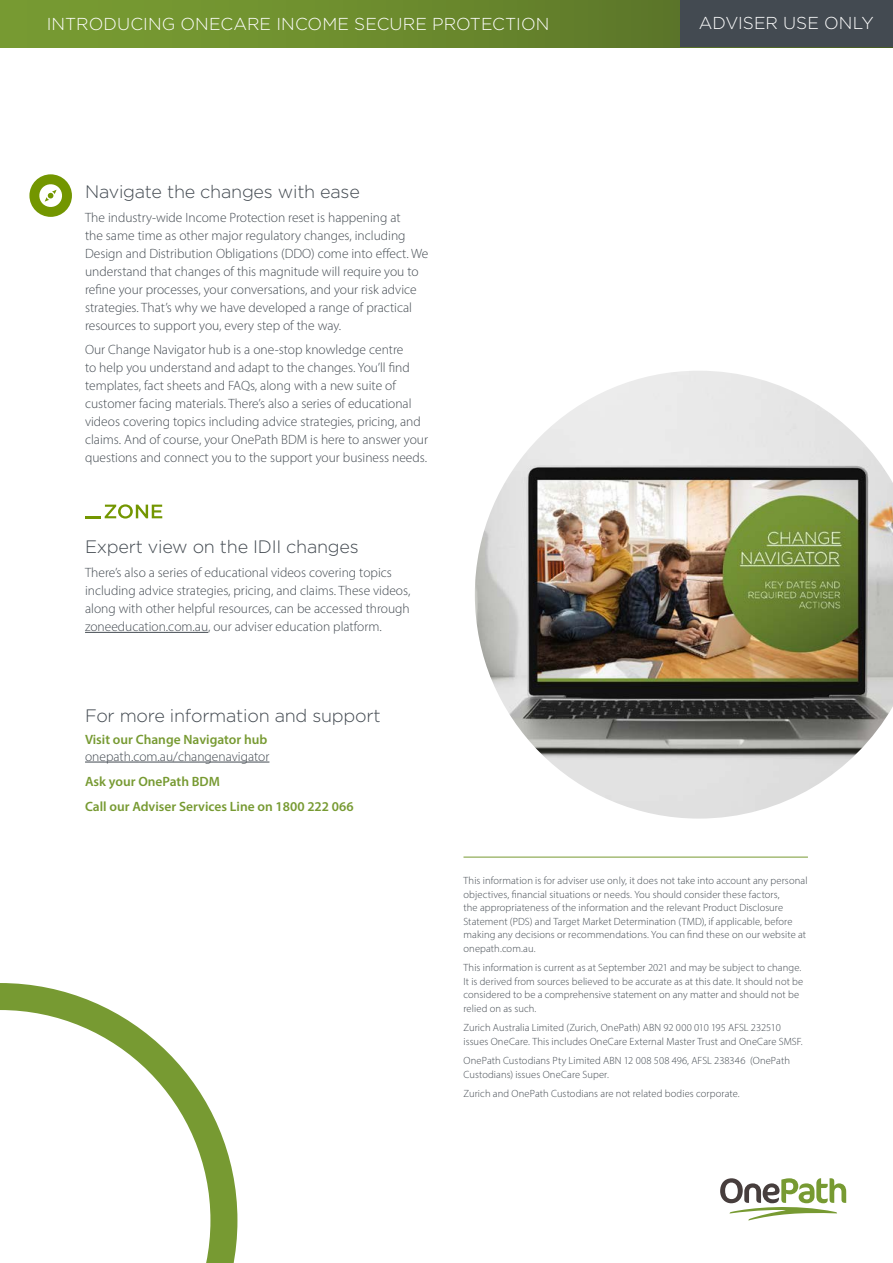
<style>
.page{position:relative;width:893px;height:1263px;background:#fff}
.page>*{position:absolute;margin:0;border:0;box-sizing:border-box;transform-origin:0 0}
.t1{font:300 18px "Gotham";letter-spacing:-.015em;color:#434a51}
.t2{font:300 17.25px "Gotham";letter-spacing:.005em;color:#fff}
.t3{font:300 13.5px/18px "Myriad Pro";color:#434a51}
.t4{font:600 13.5px/25px "Myriad Pro";color:#779a32}
.t5{font:300 10.5px/13.5px "Myriad Pro";letter-spacing:.01em;color:#434a51}
</style>
<div class="page">
<svg style="left:0;top:0;width:680px;height:47px;background:#6c8c2e"></svg>
<div style="left:680px;top:0;width:213px;height:47px;background:#434a51"></div>
<hr style="left:85px;top:762px;width:184px;height:1px;background:#434a51">
<img style="left:475px;top:371px;width:418px;height:448px">
<svg style="left:0;top:983px;width:237px;height:280px"></svg>
<svg style="left:720px;top:1178px;width:126px;height:42px"></svg>
<hr style="left:85px;top:632px;width:123px;height:1px;background:#434a51">
<div style="left:29px;top:174px;width:43px;height:43px;background:#739600;border-radius:50%"></div>
<svg style="left:39px;top:184px;width:23px;height:23px"></svg>
<svg style="left:85px;top:504px;width:77px;height:15px"></svg>
<hr style="left:463px;top:857px;width:345px;height:1px;background:#779a32">
<p class="t2" style="left:47px;top:13px;width:504px">INTRODUCING ONECARE INCOME SECURE PROTECTION</p>
<p class="t2" style="left:699px;top:13px;width:176px">ADVISER USE ONLY</p>
<h1 class="t1" style="left:85px;top:181px;width:276px">Navigate the changes with ease</h1>
<p class="t3" style="left:85px;top:208px;width:345px">The industry-wide Income Protection reset is happening at<br>the same time as other major regulatory changes, including Design and Distribution Obligations (DDO) come into effect. We understand that changes of this magnitude will require you to refine your processes, your conversations, and your risk advice strategies. That’s why we have developed a range of practical resources to support you, every step of the way.</p>
<p class="t3" style="left:85px;top:340px;width:345px">Our Change Navigator hub is a one-stop knowledge centre<br>to help you understand and adapt to the changes. You’ll find templates, fact sheets and FAQs, along with a new suite of customer facing materials. There’s also a series of educational videos covering topics including advice strategies, pricing, and claims. And of course, your OnePath BDM is here to answer your questions and connect you to the support your business needs.</p>
<h1 class="t1" style="left:85px;top:536px;width:275px">Expert view on the IDII changes</h1>
<p class="t3" style="left:85px;top:563px;width:327px">There’s also a series of educational videos covering topics including advice strategies, pricing, and claims. These videos, along with other helpful resources, can be accessed through zoneeducation.com.au, our adviser education platform.</p>
<h1 class="t1" style="left:85px;top:704px;width:297px">For more information and support</h1>
<p class="t4" style="left:85px;top:727px;width:184px">Visit our Change Navigator hub</p>
<p class="t3" style="left:85px;top:747px;width:186px">onepath.com.au/changenavigator</p>
<p class="t4" style="left:85px;top:768px;width:270px">Ask your OnePath BDM<br>Call our Adviser Services Line on 1800 222 066</p>
<p class="t5" style="left:463px;top:874px;width:346px">This information is for adviser use only, it does not take into account any personal objectives, financial situations or needs. You should consider these factors,<br>the appropriateness of the information and the relevant Product Disclosure Statement (PDS) and Target Market Determination (TMD), if applicable, before making any decisions or recommendations. You can find these on our website at onepath.com.au.</p>
<p class="t5" style="left:463px;top:961px;width:341px">This information is current as at September 2021 and may be subject to change.<br>It is derived from sources believed to be accurate as at this date. It should not be considered to be a comprehensive statement on any matter and should not be relied on as such.</p>
<p class="t5" style="left:463px;top:1021px;width:341px">Zurich Australia Limited (Zurich, OnePath) ABN 92 000 010 195 AFSL 232510 issues OneCare. This includes OneCare External Master Trust and OneCare SMSF.</p>
<p class="t5" style="left:463px;top:1054px;width:328px">OnePath Custodians Pty Limited ABN 12 008 508 496, AFSL 238346 (OnePath<br>Custodians) issues OneCare Super.</p>
<p class="t5" style="left:463px;top:1087px;width:278px">Zurich and OnePath Custodians are not related bodies corporate.</p>
</div>
